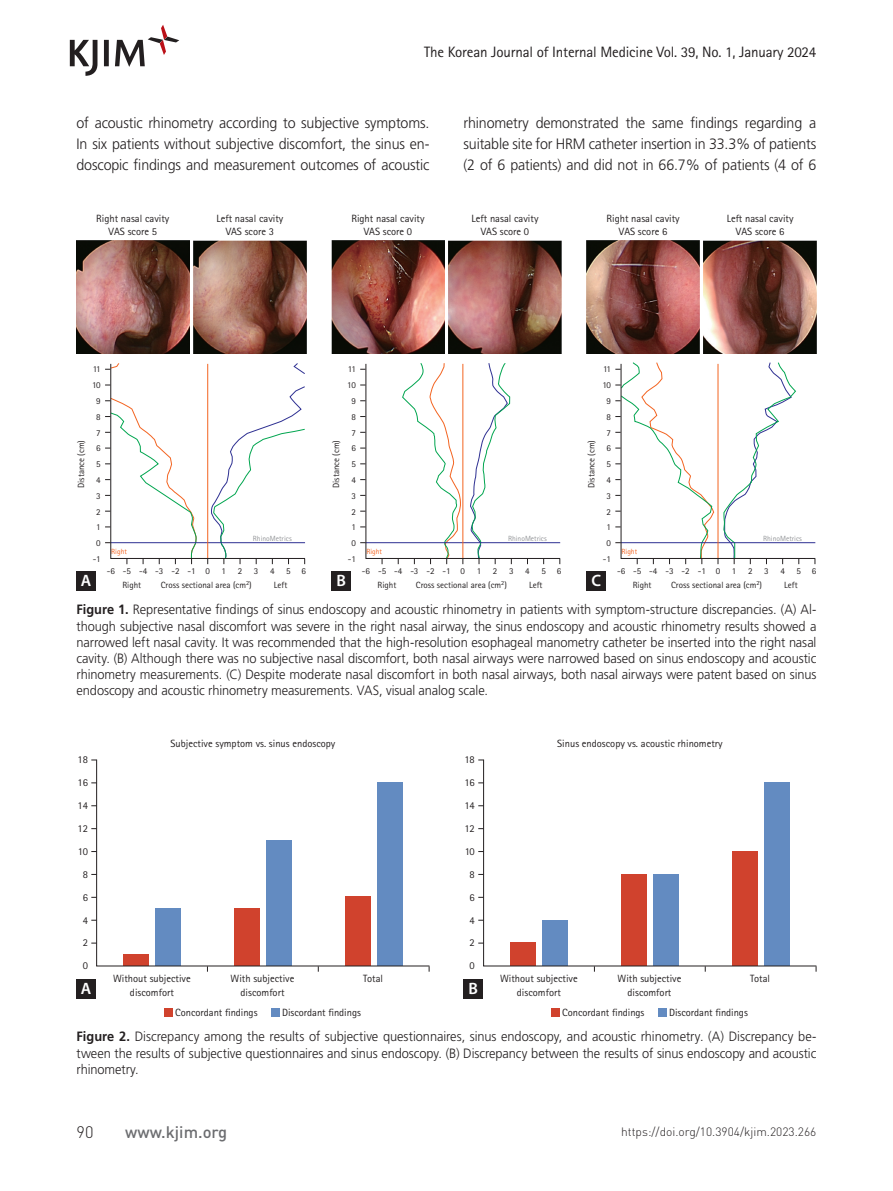
<style>
.page{position:relative;width:893px;height:1191px;background:#fff}
.page>*{position:absolute;margin:0;border:0;box-sizing:border-box;transform-origin:0 0}
.t1{font:500 16.5px "DIN Pro";color:#6c6d70}
.t2{font:600 16.5px "Myriad Pro";color:#fff}
.t3{font:300 16.5px "DIN Pro";color:#231f20}
.t4{font:300 15px/21px "Frutiger LT Std";letter-spacing:-.01em;color:#231f20;text-align:justify;scale:.95 1}
.t5{font:15px "Rotis Sans Serif Std";letter-spacing:-.01em;color:#231f20}
.t6{font:300 13.5px/16.2px "Frutiger LT Std";letter-spacing:-.005em;color:#231f20;text-align:justify;scale:.95 1}
.t7{font:300 12px "DIN Pro";color:#231f20}
.t8{font:10.5px/23px "Rotis Sans Serif Std";color:#231f20;text-align:center}
.t9{font:9px/15.8px "Rotis Sans Serif Std";color:#231f20;text-align:center}
.t10{font:7.5px "Rotis Sans Serif Std";color:#939598}
.t11{font:7.5px "Rotis Sans Serif Std";color:#f36421}
.s1{font-weight:700}
</style>
<div class="page">
<svg style="left:70px;top:25px;width:109px;height:51px"></svg>
<img style="left:77px;top:241px;width:112px;height:112px">
<img style="left:194px;top:241px;width:112px;height:112px">
<div style="left:77px;top:571px;width:19px;height:19px;background:#231f20"></div>
<img style="left:332px;top:241px;width:112px;height:112px">
<img style="left:449px;top:241px;width:112px;height:112px">
<div style="left:332px;top:571px;width:19px;height:19px;background:#231f20"></div>
<img style="left:587px;top:241px;width:112px;height:112px">
<img style="left:704px;top:241px;width:112px;height:112px">
<div style="left:587px;top:571px;width:19px;height:19px;background:#231f20"></div>
<svg style="left:105px;top:363px;width:201px;height:201px"></svg>
<svg style="left:360px;top:363px;width:201px;height:201px"></svg>
<svg style="left:615px;top:362px;width:201px;height:202px"></svg>
<div style="left:77px;top:979px;width:19px;height:19px;background:#231f20"></div>
<div style="left:463px;top:979px;width:20px;height:19px;background:#231f20"></div>
<div style="left:164px;top:1008px;width:9px;height:8px;background:#d0422d"></div>
<div style="left:271px;top:1008px;width:8px;height:8px;background:#638bc1"></div>
<div style="left:551px;top:1008px;width:9px;height:8px;background:#d0422d"></div>
<div style="left:658px;top:1008px;width:8px;height:8px;background:#638bc1"></div>
<svg style="left:96px;top:759px;width:334px;height:207px"></svg>
<svg style="left:483px;top:759px;width:334px;height:207px"></svg>
<p class="t5" style="left:424px;top:43px;width:394px">The Korean Journal of Internal Medicine Vol. 39, No. 1, January 2024</p>
<p class="t4" style="left:77px;top:112px;width:373px">of acoustic rhinometry according to subjective symptoms.<br>In six patients without subjective discomfort, the sinus en&shy;doscopic findings and measurement outcomes of acoustic</p>
<p class="t4" style="left:463px;top:112px;width:373px">rhinometry demonstrated the same findings regarding a suitable site for HRM catheter insertion in 33.3% of patients (2 of 6 patients) and did not in 66.7% of patients (4 of 6</p>
<p class="t8" style="left:96px;top:211px;width:75px;line-height:13.5px">Right nasal cavity<br>VAS score 5</p>
<p class="t8" style="left:216px;top:211px;width:68px;line-height:13.5px">Left nasal cavity<br>VAS score 3</p>
<p class="t8" style="left:351px;top:211px;width:75px;line-height:13.5px">Right nasal cavity<br>VAS score 0</p>
<p class="t8" style="left:472px;top:211px;width:68px;line-height:13.5px">Left nasal cavity<br>VAS score 0</p>
<p class="t8" style="left:606px;top:211px;width:75px;line-height:13.5px">Right nasal cavity<br>VAS score 6</p>
<p class="t8" style="left:727px;top:211px;width:68px;line-height:13.5px">Left nasal cavity<br>VAS score 6</p>
<p class="t9" style="left:92px;top:361px;width:10px">11<br>10<br>9<br>8<br>7<br>6<br>5<br>4<br>3<br>2<br>1<br>0 -1</p>
<p class="t9" style="left:73px;top:488px;width:49px;rotate:-90deg">Distance (cm)</p>
<p class="t11" style="left:111px;top:547px;width:17px">Right</p>
<p class="t10" style="left:253px;top:534px;width:40px">RhinoMetrics</p>
<p class="t9" style="left:347px;top:361px;width:10px">11<br>10<br>9<br>8<br>7<br>6<br>5<br>4<br>3<br>2<br>1<br>0 -1</p>
<p class="t9" style="left:328px;top:488px;width:49px;rotate:-90deg">Distance (cm)</p>
<p class="t11" style="left:366px;top:547px;width:17px">Right</p>
<p class="t10" style="left:508px;top:534px;width:40px">RhinoMetrics</p>
<p class="t9" style="left:602px;top:361px;width:10px">11<br>10<br>9<br>8<br>7<br>6<br>5<br>4<br>3<br>2<br>1<br>0 -1</p>
<p class="t9" style="left:583px;top:488px;width:49px;rotate:-90deg">Distance (cm)</p>
<p class="t11" style="left:621px;top:547px;width:17px">Right</p>
<p class="t10" style="left:763px;top:534px;width:40px">RhinoMetrics</p>
<p class="t2" style="left:81px;top:570px;width:12px">A</p>
<p class="t9" style="left:107px;top:563px;width:105px">-6 -5 -4 -3 -2 -1 0</p>
<p class="t9" style="left:222px;top:563px;width:6px">1</p>
<p class="t9" style="left:238px;top:563px;width:6px">2</p>
<p class="t9" style="left:254px;top:563px;width:6px">3</p>
<p class="t9" style="left:270px;top:563px;width:6px">4</p>
<p class="t9" style="left:286px;top:563px;width:21px">5 6</p>
<p class="t9" style="left:122px;top:577px;width:20px">Right</p>
<p class="t9" style="left:161px;top:577px;width:92px">Cross sectional area (cm<sup>2</sup>)</p>
<p class="t9" style="left:274px;top:577px;width:15px">Left</p>
<p class="t2" style="left:337px;top:570px;width:11px">B</p>
<p class="t9" style="left:362px;top:563px;width:105px">-6 -5 -4 -3 -2 -1 0</p>
<p class="t9" style="left:477px;top:563px;width:6px">1</p>
<p class="t9" style="left:493px;top:563px;width:6px">2</p>
<p class="t9" style="left:509px;top:563px;width:6px">3</p>
<p class="t9" style="left:525px;top:563px;width:6px">4</p>
<p class="t9" style="left:541px;top:563px;width:21px">5 6</p>
<p class="t9" style="left:378px;top:577px;width:20px">Right</p>
<p class="t9" style="left:416px;top:577px;width:92px">Cross sectional area (cm<sup>2</sup>)</p>
<p class="t9" style="left:529px;top:577px;width:15px">Left</p>
<p class="t2" style="left:592px;top:570px;width:11px">C</p>
<p class="t9" style="left:617px;top:563px;width:105px">-6 -5 -4 -3 -2 -1 0</p>
<p class="t9" style="left:732px;top:563px;width:6px">1</p>
<p class="t9" style="left:748px;top:563px;width:6px">2</p>
<p class="t9" style="left:764px;top:563px;width:6px">3</p>
<p class="t9" style="left:780px;top:563px;width:6px">4</p>
<p class="t9" style="left:796px;top:563px;width:21px">5 6</p>
<p class="t9" style="left:633px;top:577px;width:20px">Right</p>
<p class="t9" style="left:671px;top:577px;width:92px">Cross sectional area (cm<sup>2</sup>)</p>
<p class="t9" style="left:784px;top:577px;width:15px">Left</p>
<p class="t6" style="left:77px;top:602px;width:780px"><span class="s1">Figure 1.</span> Representative findings of sinus endoscopy and acoustic rhinometry in patients with symptom-structure discrepancies. (A) Al&shy;though subjective nasal discomfort was severe in the right nasal airway, the sinus endoscopy and acoustic rhinometry results showed a narrowed left nasal cavity. It was recommended that the high-resolution esophageal manometry catheter be inserted into the right nasal cavity. (B) Although there was no subjective nasal discomfort, both nasal airways were narrowed based on sinus endoscopy and acoustic rhinometry measurements. (C) Despite moderate nasal discomfort in both nasal airways, both nasal airways were patent based on sinus endoscopy and acoustic rhinometry measurements. VAS, visual analog scale.</p>
<p class="t8" style="left:171px;top:732px;width:166px">Subjective symptom vs. sinus endoscopy</p>
<p class="t8" style="left:557px;top:732px;width:167px">Sinus endoscopy vs. acoustic rhinometry</p>
<p class="t8" style="left:77px;top:748px;width:12px">18<br>16<br>14<br>12<br>10<br>8<br>6<br>4<br>2<br>0</p>
<p class="t8" style="left:464px;top:748px;width:12px">18<br>16<br>14<br>12<br>10<br>8<br>6<br>4<br>2<br>0</p>
<p class="t8" style="left:113px;top:972px;width:79px;line-height:13.5px">Without subjective discomfort</p>
<p class="t8" style="left:231px;top:972px;width:65px;line-height:13.5px">With subjective discomfort</p>
<p class="t8" style="left:363px;top:967px;width:22px">Total</p>
<p class="t8" style="left:500px;top:972px;width:79px;line-height:13.5px">Without subjective discomfort</p>
<p class="t8" style="left:618px;top:972px;width:65px;line-height:13.5px">With subjective discomfort</p>
<p class="t8" style="left:750px;top:967px;width:22px">Total</p>
<p class="t2" style="left:81px;top:978px;width:12px">A</p>
<p class="t2" style="left:468px;top:978px;width:11px">B</p>
<p class="t8" style="left:175px;top:1000px;width:84px">Concordant findings</p>
<p class="t8" style="left:282px;top:1000px;width:80px">Discordant findings</p>
<p class="t8" style="left:562px;top:1000px;width:84px">Concordant findings</p>
<p class="t8" style="left:669px;top:1000px;width:80px">Discordant findings</p>
<p class="t6" style="left:77px;top:1028px;width:780px"><span class="s1">Figure 2.</span> Discrepancy among the results of subjective questionnaires, sinus endoscopy, and acoustic rhinometry. (A) Discrepancy be&shy;tween the results of subjective questionnaires and sinus endoscopy. (B) Discrepancy between the results of sinus endoscopy and acoustic rhinometry.</p>
<p class="t3" style="left:77px;top:1120px;width:18px">90</p>
<p class="t1" style="left:125px;top:1120px;width:104px">www.kjim.org</p>
<p class="t7" style="left:621px;top:1123px;width:197px">https://doi.org/10.3904/kjim.2023.266</p>
</div>
